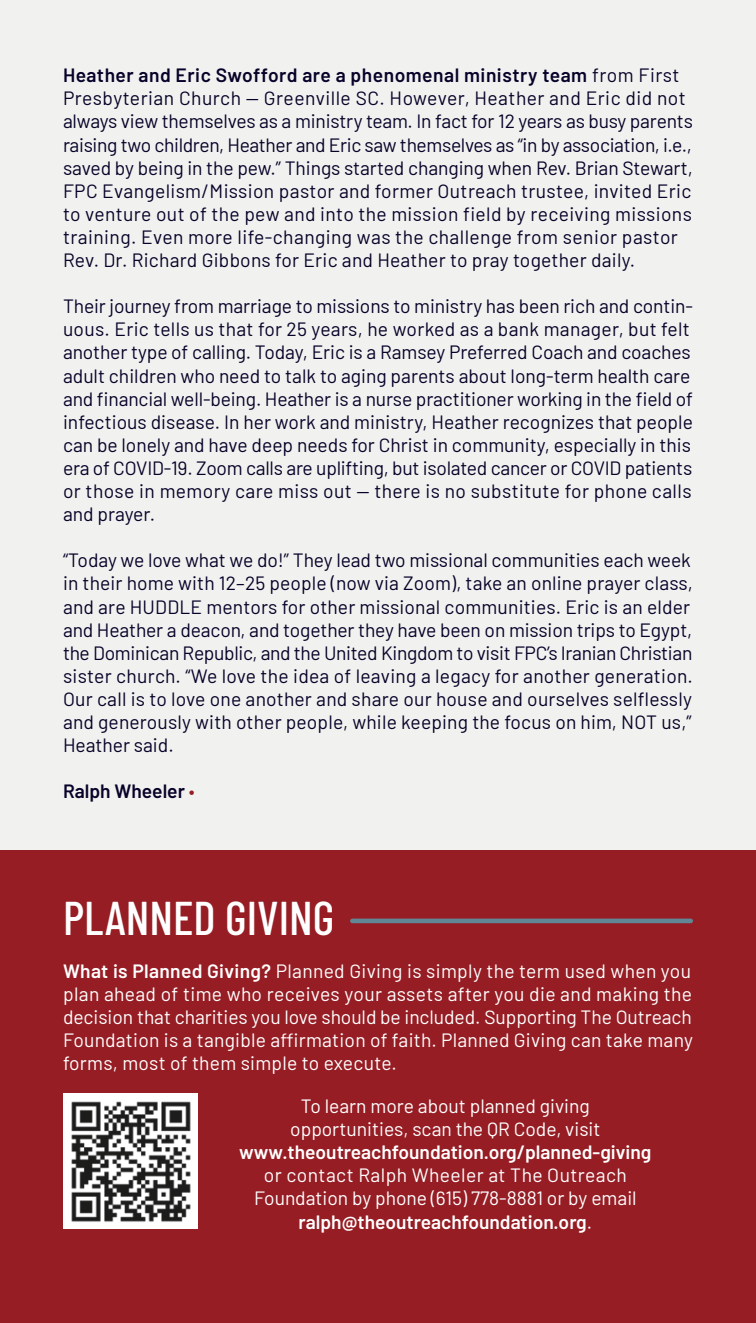
<style>
.page{position:relative;width:756px;height:1323px;background:#f1f2ef}
.page>*{position:absolute;margin:0;border:0;box-sizing:border-box;transform-origin:0 0}
.t1{font:500 47.25px "Barlow Condensed";color:#fff}
.t2{font:19.25px/23.1px "Barlow";color:#070229}
.t3{font:19.25px/23.1px "Barlow";color:#fff;text-align:center}
.t4{font:600 19.25px "Barlow";color:#fff}
.t5{font:600 19.25px "Barlow";color:#070229}
.s1{font-weight:600}
.s2{font-weight:400;color:#961d24}
</style>
<div class="page">
<div style="left:0;top:850px;width:756px;height:473px;background:#961d24"></div>
<img style="left:63px;top:1094px;width:135px;height:134px">
<hr style="left:350px;top:919px;width:343px;height:4px;background:#618797;border-radius:2px">
<p class="t2" style="left:63px;top:62px;width:632px"><span class="s1">Heather and Eric Swofford are a phenomenal ministry team</span> from First Presbyterian Church — Greenville SC. However, Heather and Eric did not always view themselves as a ministry team. In fact for 12 years as busy parents raising two children, Heather and Eric saw themselves as “in by association, i.e., saved by being in the pew.” Things started changing when Rev. Brian Stewart, FPC Evangelism/Mission pastor and former Outreach trustee, invited Eric to venture out of the pew and into the mission field by receiving missions training. Even more life-changing was the challenge from senior pastor Rev. Dr. Richard Gibbons for Eric and Heather to pray together daily.</p>
<p class="t2" style="left:63px;top:293px;width:632px">Their journey from marriage to missions to ministry has been rich and contin&shy;uous. Eric tells us that for 25 years, he worked as a bank manager, but felt another type of calling. Today, Eric is a Ramsey Preferred Coach and coaches adult children who need to talk to aging parents about long-term health care and financial well-being. Heather is a nurse practitioner working in the field of infectious disease. In her work and ministry, Heather recognizes that people can be lonely and have deep needs for Christ in community, especially in this era of COVID-19. Zoom calls are uplifting, but isolated cancer or COVID patients or those in memory care miss out — there is no substitute for phone calls and prayer.</p>
<p class="t2" style="left:63px;top:547px;width:632px">“Today we love what we do!” They lead two missional communities each week in their home with 12–25 people (now via Zoom), take an online prayer class, and are HUDDLE mentors for other missional communities. Eric is an elder and Heather a deacon, and together they have been on mission trips to Egypt, the Dominican Republic, and the United Kingdom to visit FPC’s Iranian Christian sister church. “We love the idea of leaving a legacy for another generation.<br>Our call is to love one another and share our house and ourselves selflessly and generously with other people, while keeping the focus on him, NOT us,” Heather said.</p>
<p class="t5" style="left:63px;top:777px;width:133px">Ralph Wheeler <span class="s2">•</span></p>
<h1 class="t1" style="left:63px;top:884px;width:273px">PLANNED GIVING</h1>
<p class="t3" style="left:63px;top:958px;width:632px;text-align:justify"><span class="s1">What is Planned Giving?</span> Planned Giving is simply the term used when you plan ahead of time who receives your assets after you die and making the decision that charities you love should be included. Supporting The Outreach Foundation is a tangible affirmation of faith. Planned Giving can take many forms, most of them simple to execute.</p>
<p class="t3" style="left:290px;top:1093px;width:312px">To learn more about planned giving opportunities, scan the QR Code, visit</p>
<p class="t4" style="left:239px;top:1138px;width:414px">www.theoutreachfoundation.org/planned-giving</p>
<p class="t3" style="left:254px;top:1162px;width:384px">or contact Ralph Wheeler at The Outreach<br>Foundation by phone (615) 778-8881 or by email <span class="s1">ralph@theoutreachfoundation.org</span>.</p>
</div>
